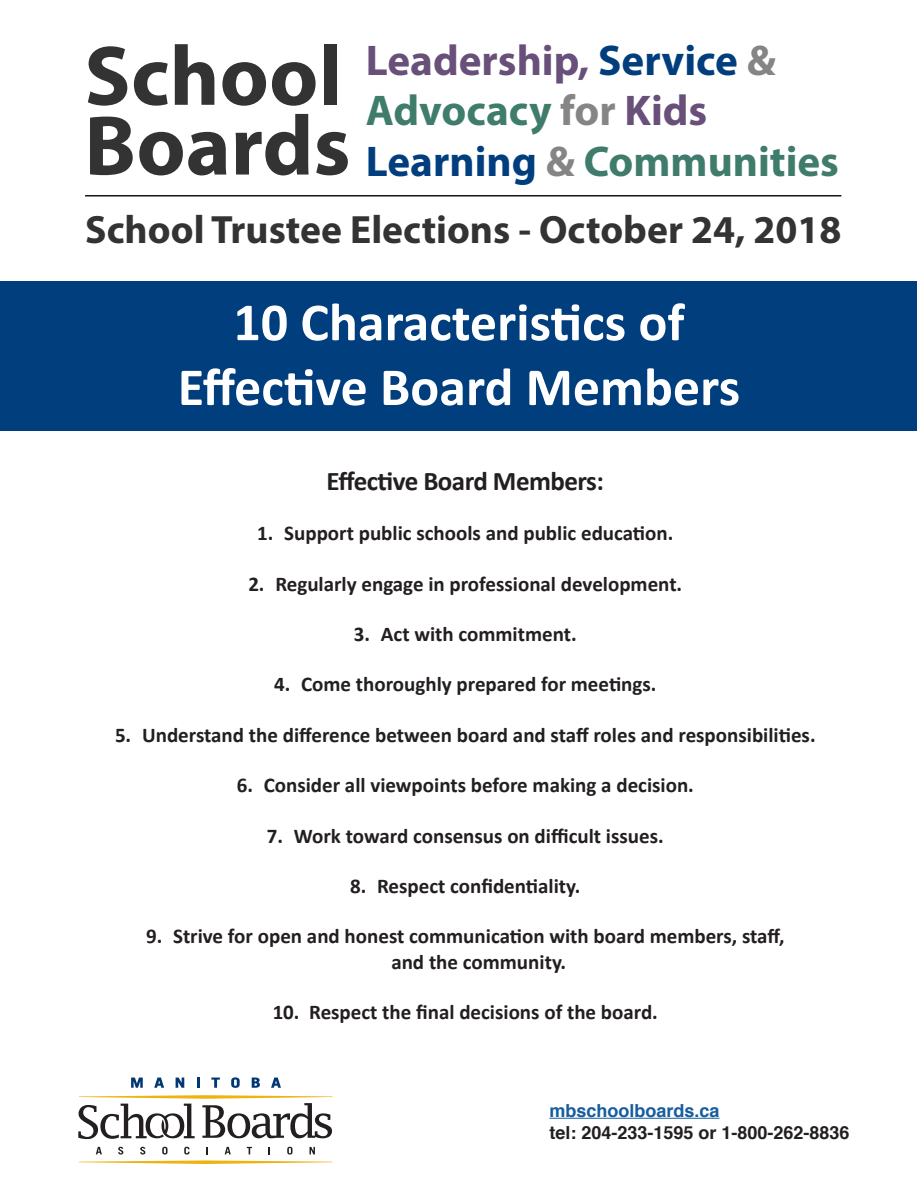
<style>
.page{position:relative;width:918px;height:1188px;background:#fff}
.page>*{position:absolute;margin:0;border:0;box-sizing:border-box;transform-origin:0 0}
.t1{font:700 85.35px/69.8px "Myriad Pro";color:#333}
.t2{font:700 54px "Calibri";color:#fff}
.t3{font:700 43.2px/50.7px "Myriad Pro";color:#407c6c}
.t4{font:700 39.6px "Myriad Pro";color:#333}
.t5{font:700 27px "Calibri";letter-spacing:-.02em;color:#231f20}
.t6{font:700 21px/25.2px "Calibri";color:#231f20}
.t7{font:700 18px "Helvetica";color:#231f20}
.t8{font:700 18px "Helvetica";color:#175d9e}
.s1{color:#68507a}
.s2{color:#003e7e}
.s3{color:#858585}
</style>
<div class="page">
<div style="left:1px;top:282px;width:916px;height:149px;background:#003e7e"></div>
<svg style="left:131px;top:1078px;width:12px;height:10px"></svg>
<svg style="left:154px;top:1078px;width:10px;height:10px"></svg>
<svg style="left:176px;top:1078px;width:8px;height:10px"></svg>
<svg style="left:197px;top:1078px;width:3px;height:10px"></svg>
<svg style="left:211px;top:1078px;width:9px;height:10px"></svg>
<svg style="left:231px;top:1077px;width:9px;height:11px"></svg>
<svg style="left:252px;top:1078px;width:8px;height:10px"></svg>
<svg style="left:271px;top:1078px;width:10px;height:10px"></svg>
<svg style="left:79px;top:1147px;width:254px;height:17px"></svg>
<svg style="left:78px;top:1095px;width:255px;height:44px"></svg>
<hr style="left:549px;top:1118px;width:171px;height:1px;background:#175d9e">
<hr style="left:85px;top:195px;width:756px;height:1px;background:#000">
<p class="t3" style="left:366px;top:33px;width:475px"><span class="s1">Leadership,</span> <span class="s2">Service</span> <span class="s3">&amp;<br></span>Advocacy <span class="s3">for</span> <span class="s1">Kids<br></span><span class="s2">Learning</span> <span class="s3">&amp;</span> Communities</p>
<p class="t1" style="left:84px;top:38px;width:268px">School<br>Boards</p>
<p class="t4" style="left:85px;top:204px;width:758px">School Trustee Elections - October 24, 2018</p>
<p class="t2" style="left:233px;top:288px;width:453px">10 Characteristics of</p>
<p class="t2" style="left:178px;top:353px;width:564px">Effective Board Members</p>
<p class="t5" style="left:327px;top:464px;width:279px">Effective Board Members:</p>
<p class="t6" style="left:257px;top:521px;width:418px">1. Support public schools and public education.</p>
<p class="t6" style="left:248px;top:571px;width:435px">2. Regularly engage in professional development.</p>
<p class="t6" style="left:354px;top:621px;width:224px">3. Act with commitment.</p>
<p class="t6" style="left:274px;top:672px;width:384px">4. Come thoroughly prepared for meetings.</p>
<p class="t6" style="left:115px;top:722px;width:702px">5. Understand the difference between board and staff roles and responsibilities.</p>
<p class="t6" style="left:237px;top:773px;width:459px">6. Consider all viewpoints before making a decision.</p>
<p class="t6" style="left:267px;top:823px;width:398px">7. Work toward consensus on difficult issues.</p>
<p class="t6" style="left:350px;top:873px;width:232px">8. Respect confidentiality.</p>
<p class="t6" style="left:391px;top:924px;width:395px;text-indent:-245px">9. Strive for open and honest communication with board members, staff, and the community.</p>
<p class="t6" style="left:273px;top:999px;width:387px">10. Respect the final decisions of the board.</p>
<p class="t8" style="left:549px;top:1096px;width:172px">mbschoolboards.ca</p>
<p class="t7" style="left:549px;top:1118px;width:302px">tel: 204-233-1595 or 1-800-262-8836</p>
</div>
